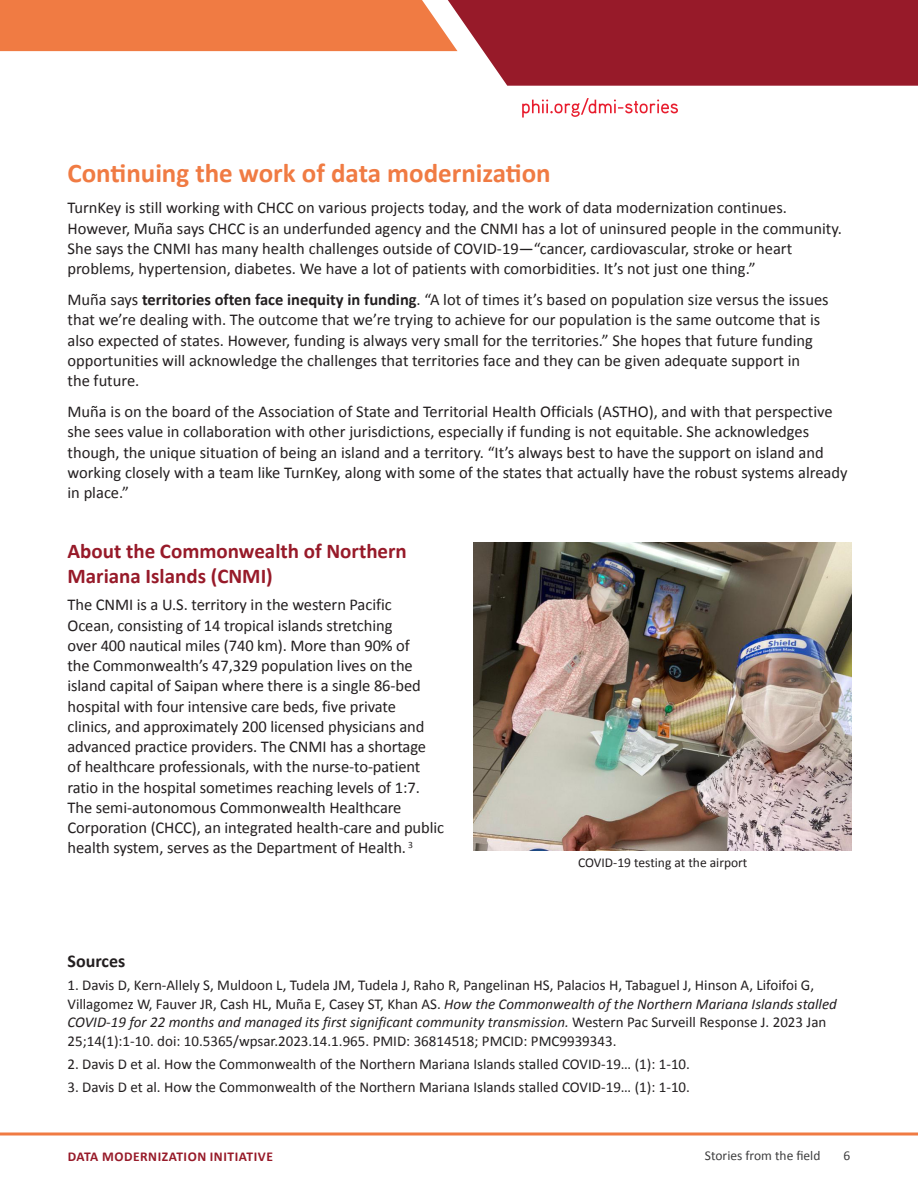
<style>
.page{position:relative;width:918px;height:1188px;background:#fff}
.page>*{position:absolute;margin:0;border:0;box-sizing:border-box;transform-origin:0 0}
.Header_1{font:700 27px "Calibri";color:#f07b43}
.Header_2{font:700 21px/25.5px "Calibri";color:#971a29}
.Table_Subhead_Black{font:700 18px "Calibri";color:#231f20}
.Body_Copy{font:16.5px/20.2px "Calibri";color:#231f20}
.Table_Body{font:15px/18.8px "Calibri";color:#231f20}
.t1{font:700 13.5px "Calibri";letter-spacing:.04em;color:#971a29}
.Callout_2_Centered_Bright_Red{font:13.5px "Calibri";color:#231f20}
.t2{font:13.5px "Calibri";color:#3e3e3f}
.s1{font-weight:700}
.s2{font-style:italic}
</style>
<div class="page">
<svg style="left:0;top:0;width:918px;height:86px"></svg>
<svg style="left:0;top:1132px;width:918px;height:4px;background:#f39b71"></svg>
<svg style="left:522px;top:98px;width:156px;height:20px"></svg>
<img style="left:473px;top:542px;width:378px;height:309px">
<p class="Header_1" style="left:68px;top:156px;width:485px">Continuing the work of data modernization</p>
<p class="Body_Copy" style="left:68px;top:198px;width:776px">TurnKey is still working with CHCC on various projects today, and the work of data modernization continues.<br>However, Muña says CHCC is an underfunded agency and the CNMI has a lot of uninsured people in the community.<br>She says the CNMI has many health challenges outside of COVID-19—“cancer, cardiovascular, stroke or heart problems, hypertension, diabetes. We have a lot of patients with comorbidities. It’s not just one thing.”</p>
<p class="Body_Copy" style="left:68px;top:290px;width:763px">Muña says <span class="s1">territories often face inequity in funding</span>. “A lot of times it’s based on population size versus the issues that we’re dealing with. The outcome that we’re trying to achieve for our population is the same outcome that is also expected of states. However, funding is always very small for the territories.” She hopes that future funding opportunities will acknowledge the challenges that territories face and they can be given adequate support in<br>the future.</p>
<p class="Body_Copy" style="left:68px;top:402px;width:782px">Muña is on the board of the Association of State and Territorial Health Officials (ASTHO), and with that perspective she sees value in collaboration with other jurisdictions, especially if funding is not equitable. She acknowledges though, the unique situation of being an island and a territory. “It’s always best to have the support on island and working closely with a team like TurnKey, along with some of the states that actually have the robust systems already in place.”</p>
<p class="Header_2" style="left:68px;top:538px;width:341px">About the Commonwealth of Northern<br>Mariana Islands (CNMI)</p>
<p class="Body_Copy" style="left:68px;top:595px;width:378px">The CNMI is a U.S. territory in the western Pacific<br>Ocean, consisting of 14 tropical islands stretching<br>over 400 nautical miles (740 km). More than 90% of<br>the Commonwealth’s 47,329 population lives on the island capital of Saipan where there is a single 86-bed hospital with four intensive care beds, five private clinics, and approximately 200 licensed physicians and advanced practice providers. The CNMI has a shortage<br>of healthcare professionals, with the nurse-to-patient ratio in the hospital sometimes reaching levels of 1:7.<br>The semi-autonomous Commonwealth Healthcare Corporation (CHCC), an integrated health-care and public health system, serves as the Department of Health. <sup>3</sup></p>
<p class="Callout_2_Centered_Bright_Red" style="left:578px;top:854px;width:171px">COVID-19 testing at the airport</p>
<p class="Table_Subhead_Black" style="left:68px;top:949px;width:59px">Sources</p>
<p class="Table_Body" style="left:68px;top:975px;width:771px">1. Davis D, Kern-Allely S, Muldoon L, Tudela JM, Tudela J, Raho R, Pangelinan HS, Palacios H, Tabaguel J, Hinson A, Lifoifoi G, Villagomez W, Fauver JR, Cash HL, Muña E, Casey ST, Khan AS. <span class="s2">How the Commonwealth of the Northern Mariana Islands stalled COVID-19 for 22 months and managed its first significant community transmission.</span> Western Pac Surveill Response J. 2023 Jan 25;14(1):1-10. doi: 10.5365/wpsar.2023.14.1.965. PMID: 36814518; PMCID: PMC9939343.</p>
<p class="Table_Body" style="left:68px;top:1055px;width:624px">2. Davis D et al. How the Commonwealth of the Northern Mariana Islands stalled COVID-19… (1): 1-10.</p>
<p class="Table_Body" style="left:68px;top:1078px;width:624px">3. Davis D et al. How the Commonwealth of the Northern Mariana Islands stalled COVID-19… (1): 1-10.</p>
<p class="t1" style="left:68px;top:1148px;width:207px">DATA MODERNIZATION INITIATIVE</p>
<p class="t2" style="left:705px;top:1147px;width:117px">Stories from the field</p>
<p class="t2" style="left:844px;top:1147px;width:8px">6</p>
</div>
